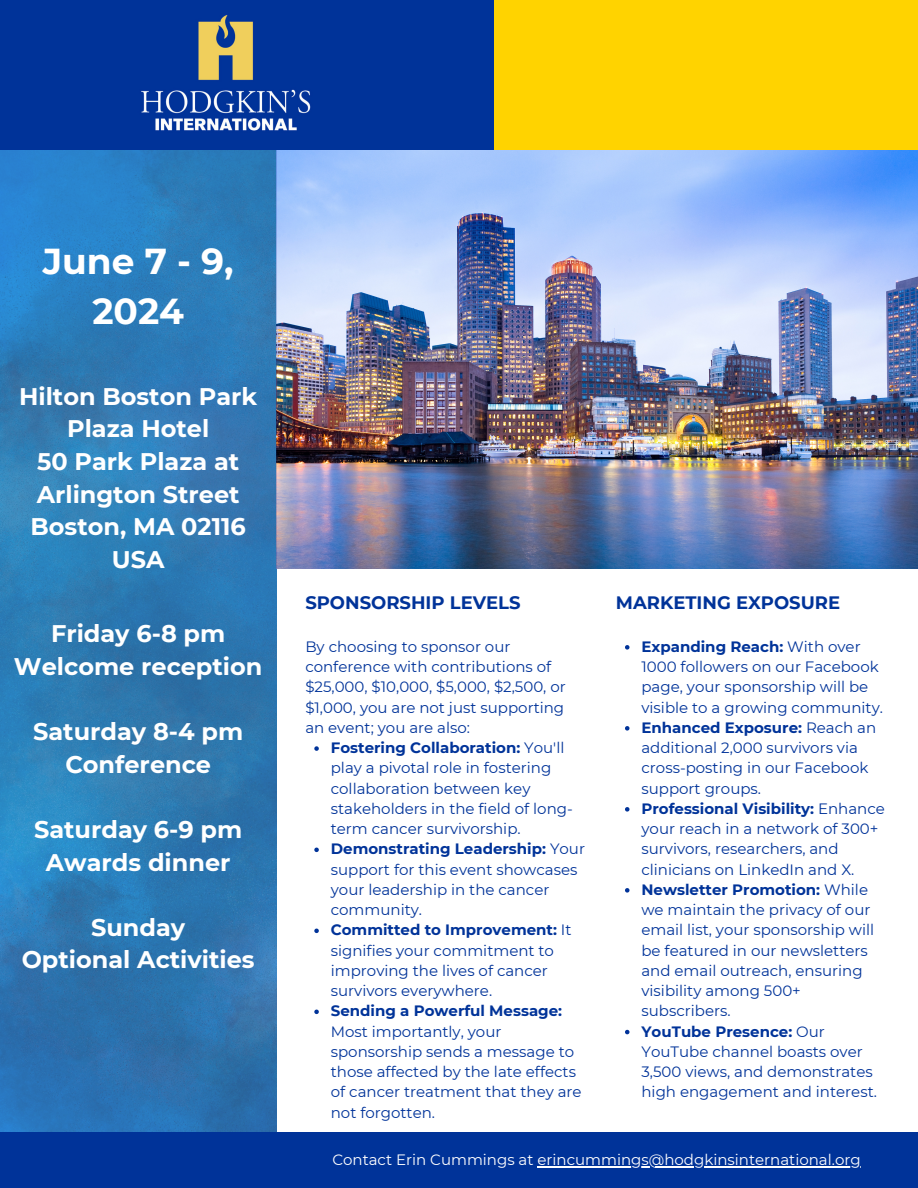
<style>
.page{position:relative;width:918px;height:1188px;background:#fff}
.page>*{position:absolute;margin:0;border:0;box-sizing:border-box;transform-origin:0 0}
.t1{font:700 36px/49.5px "Montserrat";color:#fff;text-align:center}
.t2{font:700 24px/32.7px "Montserrat";color:#fff;text-align:center}
.t3{font:700 18px "Montserrat";color:#039}
.t4{font:15px/20.2px "Montserrat";color:#039}
.t5{font:15px "Montserrat";color:#fff}
.s1{font-weight:700}
.s2{font-weight:500;font-size:18px}
</style>
<div class="page">
<img style="left:276px;top:149px;width:641px;height:419px">
<div style="left:0;top:0;width:918px;height:149px;background:#039"></div>
<img style="left:141px;top:15px;width:170px;height:116px">
<div style="left:495px;top:0;width:423px;height:149px;background:#ffd300"></div>
<svg style="left:0;top:149px;width:276px;height:984px;background:#2d7ab5"></svg>
<svg style="left:625px;top:645px;width:4px;height:5px"></svg>
<svg style="left:625px;top:726px;width:4px;height:5px"></svg>
<svg style="left:625px;top:807px;width:4px;height:5px"></svg>
<svg style="left:625px;top:888px;width:4px;height:5px"></svg>
<svg style="left:625px;top:1030px;width:4px;height:4px"></svg>
<svg style="left:314px;top:746px;width:5px;height:5px"></svg>
<svg style="left:314px;top:848px;width:5px;height:4px"></svg>
<svg style="left:314px;top:929px;width:5px;height:4px"></svg>
<svg style="left:314px;top:1010px;width:5px;height:4px"></svg>
<div style="left:0;top:1133px;width:918px;height:55px;background:#039"></div>
<hr style="left:538px;top:1167px;width:323px;height:1px;background:#fff">
<p class="t1" style="left:43px;top:237px;width:192px">June 7 - 9,<br>2024</p>
<p class="t2" style="left:19px;top:380px;width:240px">Hilton Boston Park<br>Plaza Hotel<br>50 Park Plaza at<br>Arlington Street<br>Boston, MA 02116<br>USA</p>
<h1 class="t2" style="left:14px;top:617px;width:250px">Friday 6-8 pm<br>Welcome reception</h1>
<h2 class="t2" style="left:33px;top:715px;width:212px">Saturday 8-4 pm<br>Conference</h2>
<h2 class="t2" style="left:34px;top:813px;width:210px">Saturday 6-9 pm<br>Awards dinner</h2>
<h2 class="t2" style="left:22px;top:911px;width:234px">Sunday<br>Optional Activities</h2>
<p class="t3" style="left:305px;top:592px;width:217px">SPONSORSHIP LEVELS</p>
<p class="t4" style="left:305px;top:636px;width:262px">By choosing to sponsor our conference with contributions of $25,000, $10,000, $5,000, $2,500, or $1,000, you are not just supporting an event; you are also:</p>
<h3 class="t4" style="left:331px;top:738px;width:244px"><span class="s1">Fostering Collaboration:</span> You'll play a pivotal role in fostering collaboration between key stakeholders in the field of long&shy;term cancer survivorship.</h3>
<p class="t4" style="left:331px;top:839px;width:256px"><span class="s1">Demonstrating Leadership:</span> Your support for this event showcases your leadership in the cancer community.</p>
<p class="t4" style="left:331px;top:920px;width:242px"><span class="s1">Committed to Improvement:</span> It signifies your commitment to improving the lives of cancer survivors everywhere.</p>
<p class="t4" style="left:331px;top:1001px;width:252px"><span class="s1">Sending a Powerful Message:<br></span>Most importantly, your sponsorship sends a message to those affected by the late effects of cancer treatment that they are not forgotten.</p>
<p class="t5" style="left:332px;top:1151px;width:532px">Contact Erin Cummings at erinc<span class="s2">w</span>u<span class="s2">w</span>m<span class="s2">w</span>m<span class="s2">.</span>i<span class="s2">H</span>ng<span class="s2">o</span>s<span class="s2">d</span>@<span class="s2">g</span>h<span class="s2">k</span>o<span class="s2">i</span>d<span class="s2">n</span>g<span class="s2">s</span>k<span class="s2">I</span>i<span class="s2">n</span>n<span class="s2">t</span>s<span class="s2">e</span>in<span class="s2">r</span>t<span class="s2">n</span>er<span class="s2">a</span>n<span class="s2">t</span>a<span class="s2">io</span>ti<span class="s2">n</span>on<span class="s2">a</span>a<span class="s2">l.</span>l<span class="s2">o</span>.o<span class="s2">r</span>r<span class="s2">g</span>g</p>
<h2 class="t3" style="left:616px;top:592px;width:226px">MARKETING EXPOSURE</h2>
<h2 class="t4" style="left:641px;top:636px;width:243px"><span class="s1">Expanding Reach:</span> With over<br>1000 followers on our Facebook page, your sponsorship will be visible to a growing community.</h2>
<h3 class="t4" style="left:641px;top:717px;width:236px"><span class="s1">Enhanced Exposure:</span> Reach an additional 2,000 survivors via cross-posting in our Facebook support groups.</h3>
<p class="t4" style="left:641px;top:798px;width:245px"><span class="s1">Professional Visibility:</span> Enhance your reach in a network of 300+ survivors, researchers, and clinicians on LinkedIn and X.</p>
<p class="t4" style="left:641px;top:879px;width:234px"><span class="s1">Newsletter Promotion:</span> While we maintain the privacy of our email list, your sponsorship will be featured in our newsletters and email outreach, ensuring visibility among 500+ subscribers.</p>
<p class="t4" style="left:641px;top:1021px;width:237px"><span class="s1">YouTube Presence:</span> Our<br>YouTube channel boasts over<br>3,500 views, and demonstrates high engagement and interest.</p>
</div>
